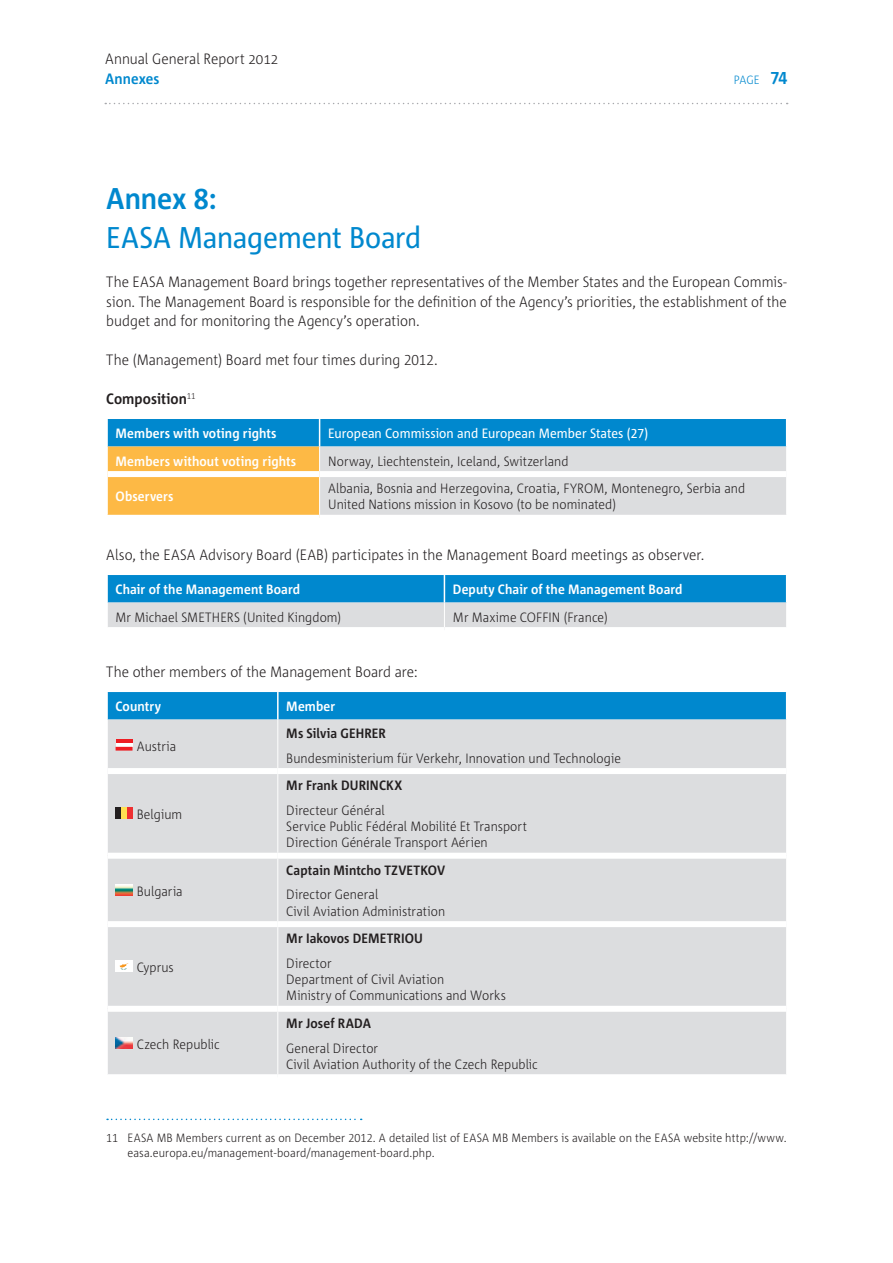
<style>
.page{position:relative;width:893px;height:1263px;background:#fff}
.page>*{position:absolute;margin:0;border:0;box-sizing:border-box;transform-origin:0 0}
.t1{font:30px "Corpid E1 s S Cd";color:#0088ce}
.t2{font:700 30px "Corpid E1 s S Cd";color:#0088ce}
.t3{font:300 15px/19.5px "Corpid E1 s S Cd";color:#231f20;text-align:justify}
.t4{font:700 15px "Corpid E1 s S Cd";letter-spacing:.005em;color:#231f20}
.t5{font:700 15px "Corpid E1 s S Cd";color:#0088ce}
.t6{font:300 13.5px/16.2px "Corpid E1 s S Cd";letter-spacing:.005em;color:#231f20}
.t7{font:700 13.5px "Corpid E1 s S Cd";letter-spacing:.01em;color:#fff}
.t8{font:700 13.5px "Corpid E1 s S Cd";letter-spacing:.01em;color:#231f20}
.t9{font:13.5px "Corpid E1 s S Cd";letter-spacing:.005em;color:#fff}
.t10{font:300 12px/14.4px "Corpid E1 s S Cd";letter-spacing:.01em;color:#231f20}
.t11{font:300 12px "Corpid E1 s S Cd";color:#0088ce}
.s1{font-weight:700;font-size:18px}
</style>
<div class="page">
<svg style="left:105px;top:103px;width:683px;height:1px"></svg>
<svg style="left:107px;top:419px;width:680px;height:96px;background:#a7c0bd"></svg>
<hr style="left:786px;top:474px;width:1px;height:41px;background:#fff">
<svg style="left:107px;top:575px;width:680px;height:52px;background:#6ab1d6"></svg>
<div style="left:108px;top:719px;width:678px;height:355px;background:#dcdddf"></div>
<hr style="left:277px;top:719px;width:1px;height:49px;background:#fff">
<hr style="left:277px;top:774px;width:1px;height:79px;background:#fff">
<hr style="left:277px;top:859px;width:1px;height:62px;background:#fff">
<hr style="left:277px;top:927px;width:1px;height:79px;background:#fff">
<hr style="left:277px;top:1012px;width:1px;height:62px;background:#fff">
<div style="left:108px;top:768px;width:170px;height:6px;background:#fff"></div>
<div style="left:278px;top:768px;width:508px;height:6px;background:#fff"></div>
<div style="left:108px;top:853px;width:170px;height:6px;background:#fff"></div>
<div style="left:278px;top:853px;width:508px;height:6px;background:#fff"></div>
<div style="left:108px;top:921px;width:170px;height:6px;background:#fff"></div>
<div style="left:278px;top:921px;width:508px;height:6px;background:#fff"></div>
<div style="left:108px;top:1006px;width:170px;height:6px;background:#fff"></div>
<div style="left:278px;top:1006px;width:508px;height:6px;background:#fff"></div>
<div style="left:107px;top:692px;width:679px;height:27px;background:#0088ce"></div>
<hr style="left:116px;top:739px;width:17px;height:4px;background:#ee1d23">
<svg style="left:116px;top:743px;width:17px;height:4px"></svg>
<hr style="left:116px;top:747px;width:17px;height:3px;background:#ee1d23">
<div style="left:116px;top:808px;width:5px;height:11px;background:#231f20"></div>
<div style="left:121px;top:808px;width:6px;height:11px;background:#ffe152"></div>
<div style="left:127px;top:808px;width:6px;height:11px;background:#ee3032"></div>
<img style="left:116px;top:884px;width:17px;height:11px">
<div style="left:116px;top:961px;width:17px;height:11px;background:#fff"></div>
<svg style="left:120px;top:963px;width:8px;height:7px"></svg>
<img style="left:116px;top:1037px;width:17px;height:12px">
<svg style="left:107px;top:1118px;width:255px;height:2px"></svg>
<p class="t3" style="left:105px;top:49px;width:175px">Annual General Report 2012</p>
<p class="t5" style="left:105px;top:70px;width:56px">Annexes</p>
<p class="t11" style="left:734px;top:73px;width:55px">PAGE <span class="s1">74</span></p>
<h1 class="t2" style="left:106px;top:180px;width:112px">Annex 8:</h1>
<h1 class="t1" style="left:106px;top:219px;width:316px">EASA Management Board</h1>
<p class="t3" style="left:106px;top:272px;width:682px">The EASA Management Board brings together representatives of the Member States and the European Commis‑ sion. The Management Board is responsible for the definition of the Agency’s priorities, the establishment of the budget and for monitoring the Agency’s operation.</p>
<p class="t3" style="left:106px;top:350px;width:333px">The (Management) Board met four times during 2012.</p>
<p class="t4" style="left:106px;top:389px;width:91px">Composition<sup>11</sup></p>
<p class="t7" style="left:116px;top:425px;width:163px">Members with voting rights</p>
<p class="t9" style="left:328px;top:425px;width:322px">European Commission and European Member States (27)</p>
<p class="t7" style="left:116px;top:452px;width:182px">Members without voting rights</p>
<p class="t6" style="left:328px;top:452px;width:242px">Norway, Liechtenstein, Iceland, Switzerland</p>
<p class="t7" style="left:116px;top:488px;width:59px">Observers</p>
<p class="t6" style="left:328px;top:480px;width:419px">Albania, Bosnia and Herzegovina, Croatia, FYROM, Montenegro, Serbia and<br>United Nations mission in Kosovo (to be nominated)</p>
<p class="t3" style="left:106px;top:545px;width:600px">Also, the EASA Advisory Board (EAB) participates in the Management Board meetings as observer.</p>
<p class="t7" style="left:116px;top:581px;width:186px">Chair of the Management Board</p>
<p class="t7" style="left:453px;top:581px;width:231px">Deputy Chair of the Management Board</p>
<p class="t6" style="left:116px;top:608px;width:227px">Mr Michael SMETHERS (United Kingdom)</p>
<p class="t6" style="left:453px;top:608px;width:156px">Mr Maxime COFFIN (France)</p>
<p class="t3" style="left:106px;top:662px;width:313px">The other members of the Management Board are:</p>
<p class="t7" style="left:116px;top:698px;width:47px">Country</p>
<p class="t7" style="left:286px;top:698px;width:50px">Member</p>
<p class="t6" style="left:137px;top:737px;width:41px">Austria</p>
<p class="t8" style="left:286px;top:725px;width:101px">Ms Silvia GEHRER</p>
<p class="t6" style="left:286px;top:749px;width:336px">Bundesministerium für Verkehr, Innovation und Technologie</p>
<p class="t6" style="left:137px;top:806px;width:47px">Belgium</p>
<p class="t6" style="left:137px;top:882px;width:47px">Bulgaria</p>
<p class="t6" style="left:137px;top:959px;width:38px">Cyprus</p>
<p class="t6" style="left:137px;top:1035px;width:85px">Czech Republic</p>
<p class="t8" style="left:286px;top:777px;width:117px">Mr Frank DURINCKX</p>
<p class="t6" style="left:286px;top:801px;width:242px">Directeur Général<br>Service Public Fédéral Mobilité Et Transport<br>Direction Générale Transport Aérien</p>
<p class="t8" style="left:286px;top:861px;width:160px">Captain Mintcho TZVETKOV</p>
<p class="t6" style="left:286px;top:886px;width:160px">Director General<br>Civil Aviation Administration</p>
<p class="t8" style="left:286px;top:930px;width:138px">Mr Iakovos DEMETRIOU</p>
<p class="t6" style="left:286px;top:955px;width:221px">Director<br>Department of Civil Aviation<br>Ministry of Communications and Works</p>
<p class="t8" style="left:286px;top:1014px;width:86px">Mr Josef RADA</p>
<p class="t6" style="left:286px;top:1039px;width:253px">General Director<br>Civil Aviation Authority of the Czech Republic</p>
<p class="t10" style="left:128px;top:1130px;width:661px;text-indent:-21px">11 EASA MB Members current as on December 2012. A detailed list of EASA MB Members is available on the EASA website http://www. easa.europa.eu/management‑board/management‑board.php.</p>
</div>
